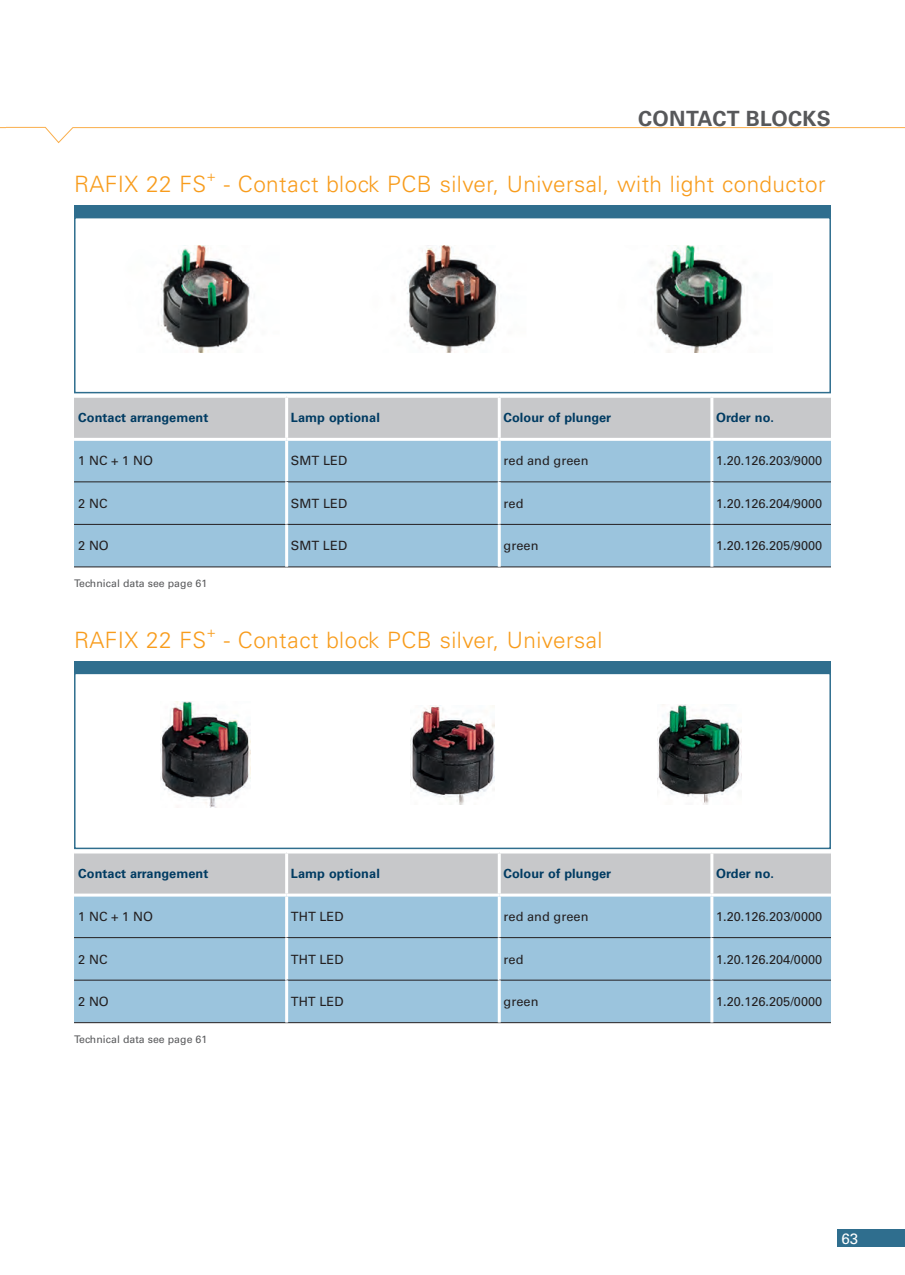
<style>
.page{position:relative;width:905px;height:1275px;background:#fff}
.page>*{position:absolute;margin:0;border:0;box-sizing:border-box;transform-origin:0 0}
.t1{font:300 22.5px "Univers LT Std";letter-spacing:.02em;color:#f89c1c}
.t2{font:700 21px "Univers";letter-spacing:.02em;color:#57585a}
.t3{font:15px "Univers LT Std";color:#fff}
.t4{font:300 14.7px "Univers LT Std";color:#f89c1c}
.t5{font:12.75px "Univers LT Std";letter-spacing:.005em;color:#231f20}
.t6{font:700 12.75px "Univers LT Std";letter-spacing:.005em;color:#003b62}
.t7{font:10.5px "Univers LT Std";letter-spacing:.005em;color:#57585a}
</style>
<div class="page">
<svg style="left:0;top:127px;width:905px;height:17px"></svg>
<div style="left:837px;top:1229px;width:68px;height:18px;background:#2f6e8e"></div>
<div style="left:74px;top:217px;width:757px;height:176px;border:2px solid #2f6e8e"></div>
<img style="left:158px;top:246px;width:92px;height:106px">
<img style="left:407px;top:246px;width:91px;height:106px">
<img style="left:651px;top:246px;width:92px;height:106px">
<div style="left:74px;top:206px;width:757px;height:11px;background:#2f6e8e"></div>
<div style="left:74px;top:398px;width:757px;height:40px;background:#c7c8ca"></div>
<div style="left:74px;top:441px;width:757px;height:126px;background:#9bc4dd"></div>
<hr style="left:74px;top:482px;width:213px;height:1px;background:#231f20">
<hr style="left:74px;top:524px;width:213px;height:1px;background:#231f20">
<hr style="left:74px;top:567px;width:213px;height:1px;background:#231f20">
<hr style="left:285px;top:398px;width:3px;height:40px;background:#fff">
<hr style="left:285px;top:441px;width:3px;height:41px;background:#fff">
<hr style="left:287px;top:482px;width:212px;height:1px;background:#231f20">
<hr style="left:285px;top:482px;width:3px;height:42px;background:#fff">
<hr style="left:287px;top:524px;width:212px;height:1px;background:#231f20">
<hr style="left:287px;top:567px;width:212px;height:1px;background:#231f20">
<hr style="left:285px;top:525px;width:3px;height:42px;background:#fff">
<hr style="left:498px;top:398px;width:3px;height:40px;background:#fff">
<hr style="left:498px;top:441px;width:3px;height:41px;background:#fff">
<hr style="left:499px;top:482px;width:213px;height:1px;background:#231f20">
<hr style="left:498px;top:482px;width:3px;height:42px;background:#fff">
<hr style="left:499px;top:524px;width:213px;height:1px;background:#231f20">
<hr style="left:499px;top:567px;width:213px;height:1px;background:#231f20">
<hr style="left:498px;top:525px;width:3px;height:42px;background:#fff">
<hr style="left:710px;top:398px;width:3px;height:40px;background:#fff">
<hr style="left:710px;top:441px;width:3px;height:41px;background:#fff">
<hr style="left:712px;top:482px;width:119px;height:1px;background:#231f20">
<hr style="left:710px;top:482px;width:3px;height:42px;background:#fff">
<hr style="left:712px;top:524px;width:119px;height:1px;background:#231f20">
<hr style="left:712px;top:567px;width:119px;height:1px;background:#231f20">
<hr style="left:710px;top:525px;width:3px;height:42px;background:#fff">
<div style="left:74px;top:673px;width:757px;height:176px;border:2px solid #2f6e8e"></div>
<img style="left:161px;top:701px;width:90px;height:107px">
<img style="left:411px;top:705px;width:83px;height:99px">
<img style="left:657px;top:705px;width:84px;height:99px">
<div style="left:74px;top:662px;width:757px;height:11px;background:#2f6e8e"></div>
<div style="left:74px;top:853px;width:757px;height:40px;background:#c7c8ca"></div>
<div style="left:74px;top:896px;width:757px;height:126px;background:#9bc4dd"></div>
<hr style="left:74px;top:937px;width:213px;height:1px;background:#231f20">
<hr style="left:74px;top:980px;width:213px;height:1px;background:#231f20">
<hr style="left:74px;top:1022px;width:213px;height:1px;background:#231f20">
<hr style="left:285px;top:853px;width:3px;height:40px;background:#fff">
<hr style="left:285px;top:896px;width:3px;height:41px;background:#fff">
<hr style="left:287px;top:937px;width:212px;height:1px;background:#231f20">
<hr style="left:285px;top:938px;width:3px;height:42px;background:#fff">
<hr style="left:287px;top:980px;width:212px;height:1px;background:#231f20">
<hr style="left:287px;top:1022px;width:212px;height:1px;background:#231f20">
<hr style="left:285px;top:980px;width:3px;height:42px;background:#fff">
<hr style="left:498px;top:853px;width:3px;height:40px;background:#fff">
<hr style="left:498px;top:896px;width:3px;height:41px;background:#fff">
<hr style="left:499px;top:937px;width:213px;height:1px;background:#231f20">
<hr style="left:498px;top:938px;width:3px;height:42px;background:#fff">
<hr style="left:499px;top:980px;width:213px;height:1px;background:#231f20">
<hr style="left:499px;top:1022px;width:213px;height:1px;background:#231f20">
<hr style="left:498px;top:980px;width:3px;height:42px;background:#fff">
<hr style="left:710px;top:853px;width:3px;height:40px;background:#fff">
<hr style="left:710px;top:896px;width:3px;height:41px;background:#fff">
<hr style="left:712px;top:937px;width:119px;height:1px;background:#231f20">
<hr style="left:710px;top:938px;width:3px;height:42px;background:#fff">
<hr style="left:712px;top:980px;width:119px;height:1px;background:#231f20">
<hr style="left:712px;top:1022px;width:119px;height:1px;background:#231f20">
<hr style="left:710px;top:980px;width:3px;height:42px;background:#fff">
<h2 class="t2" style="left:638px;top:106px;width:194px">CONTACT BLOCKS</h2>
<h1 class="t1" style="left:74px;top:171px;width:134px">RAFIX 22 FS</h1>
<p class="t4" style="left:207px;top:167px;width:11px">+</p>
<h1 class="t1" style="left:224px;top:171px;width:603px">- Contact block PCB silver, Universal, with light conductor</h1>
<p class="t6" style="left:78px;top:410px;width:132px">Contact arrangement</p>
<p class="t6" style="left:291px;top:410px;width:90px">Lamp optional</p>
<p class="t6" style="left:503px;top:410px;width:109px">Colour of plunger</p>
<p class="t6" style="left:716px;top:410px;width:59px">Order no.</p>
<p class="t5" style="left:78px;top:453px;width:76px">1 NC + 1 NO</p>
<p class="t5" style="left:291px;top:453px;width:58px">SMT LED</p>
<p class="t5" style="left:503px;top:453px;width:87px">red and green</p>
<p class="t5" style="left:716px;top:453px;width:108px">1.20.126.203/9000</p>
<p class="t5" style="left:78px;top:496px;width:31px">2 NC</p>
<p class="t5" style="left:291px;top:496px;width:58px">SMT LED</p>
<p class="t5" style="left:503px;top:496px;width:21px">red</p>
<p class="t5" style="left:716px;top:496px;width:108px">1.20.126.204/9000</p>
<p class="t5" style="left:78px;top:538px;width:32px">2 NO</p>
<p class="t5" style="left:291px;top:538px;width:58px">SMT LED</p>
<p class="t5" style="left:503px;top:538px;width:36px">green</p>
<p class="t5" style="left:716px;top:538px;width:108px">1.20.126.205/9000</p>
<p class="t7" style="left:74px;top:577px;width:135px">Technical data see page 61</p>
<h1 class="t1" style="left:74px;top:627px;width:134px">RAFIX 22 FS</h1>
<p class="t4" style="left:207px;top:623px;width:11px">+</p>
<h1 class="t1" style="left:224px;top:627px;width:380px">- Contact block PCB silver, Universal</h1>
<p class="t6" style="left:78px;top:866px;width:132px">Contact arrangement</p>
<p class="t6" style="left:291px;top:866px;width:90px">Lamp optional</p>
<p class="t6" style="left:503px;top:866px;width:109px">Colour of plunger</p>
<p class="t6" style="left:716px;top:866px;width:59px">Order no.</p>
<p class="t5" style="left:78px;top:909px;width:76px">1 NC + 1 NO</p>
<p class="t5" style="left:291px;top:909px;width:54px">THT LED</p>
<p class="t5" style="left:503px;top:909px;width:87px">red and green</p>
<p class="t5" style="left:716px;top:909px;width:108px">1.20.126.203/0000</p>
<p class="t5" style="left:78px;top:951px;width:31px">2 NC</p>
<p class="t5" style="left:291px;top:951px;width:54px">THT LED</p>
<p class="t5" style="left:503px;top:951px;width:21px">red</p>
<p class="t5" style="left:716px;top:951px;width:108px">1.20.126.204/0000</p>
<p class="t5" style="left:78px;top:994px;width:32px">2 NO</p>
<p class="t5" style="left:291px;top:994px;width:54px">THT LED</p>
<p class="t5" style="left:503px;top:994px;width:36px">green</p>
<p class="t5" style="left:716px;top:994px;width:108px">1.20.126.205/0000</p>
<p class="t7" style="left:74px;top:1033px;width:135px">Technical data see page 61</p>
<p class="t3" style="left:841px;top:1229px;width:18px">63</p>
</div>
